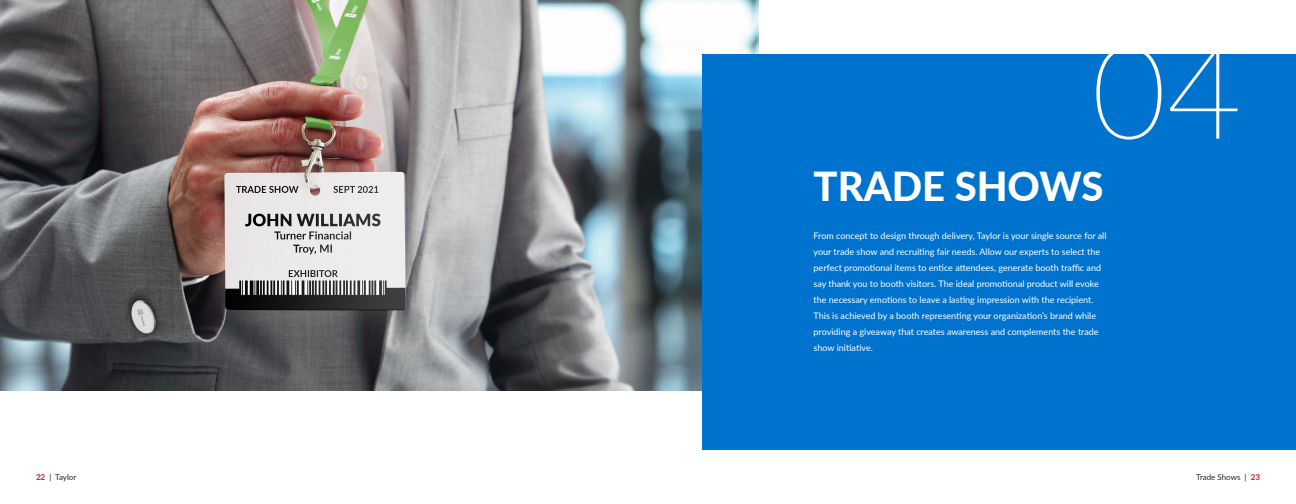
<style>
.page{position:relative;width:1296px;height:504px;background:#fff}
.page>*{position:absolute;margin:0;border:0;box-sizing:border-box;transform-origin:0 0}
.Section_Number{font:100 130px "Lato";color:#fff}
.Section_Title{font:800 40px "Lato";color:#fff}
.Body_Copy{font:9px/16px "Lato";color:#fff}
.t1{font:8px "Lato";letter-spacing:-.005em;color:#242729}
.s1{font-weight:800;color:#dc272d}
</style>
<div class="page">
<img style="left:0;top:0;width:759px;height:391px">
<div style="left:702px;top:54px;width:594px;height:396px;background:#0073ce"></div>
<p class="Section_Number" style="left:1091px;top:3px;width:152px">04</p>
<p class="Section_Title" style="left:814px;top:157px;width:291px">TRADE SHOWS</p>
<p class="Body_Copy" style="left:814px;top:227px;width:294px">From concept to design through delivery, Taylor is your single source for all your trade show and recruiting fair needs. Allow our experts to select the perfect promotional items to entice attendees, generate booth traffic and say thank you to booth visitors. The ideal promotional product will evoke the necessary emotions to leave a lasting impression with the recipient.<br>This is achieved by a booth representing your organization’s brand while providing a giveaway that creates awareness and complements the trade show initiative.</p>
<p class="t1" style="left:36px;top:472px;width:42px"><span class="s1">22</span> | Taylor</p>
<p class="t1" style="left:1196px;top:472px;width:65px">Trade Shows | <span class="s1">23</span></p>
</div>
